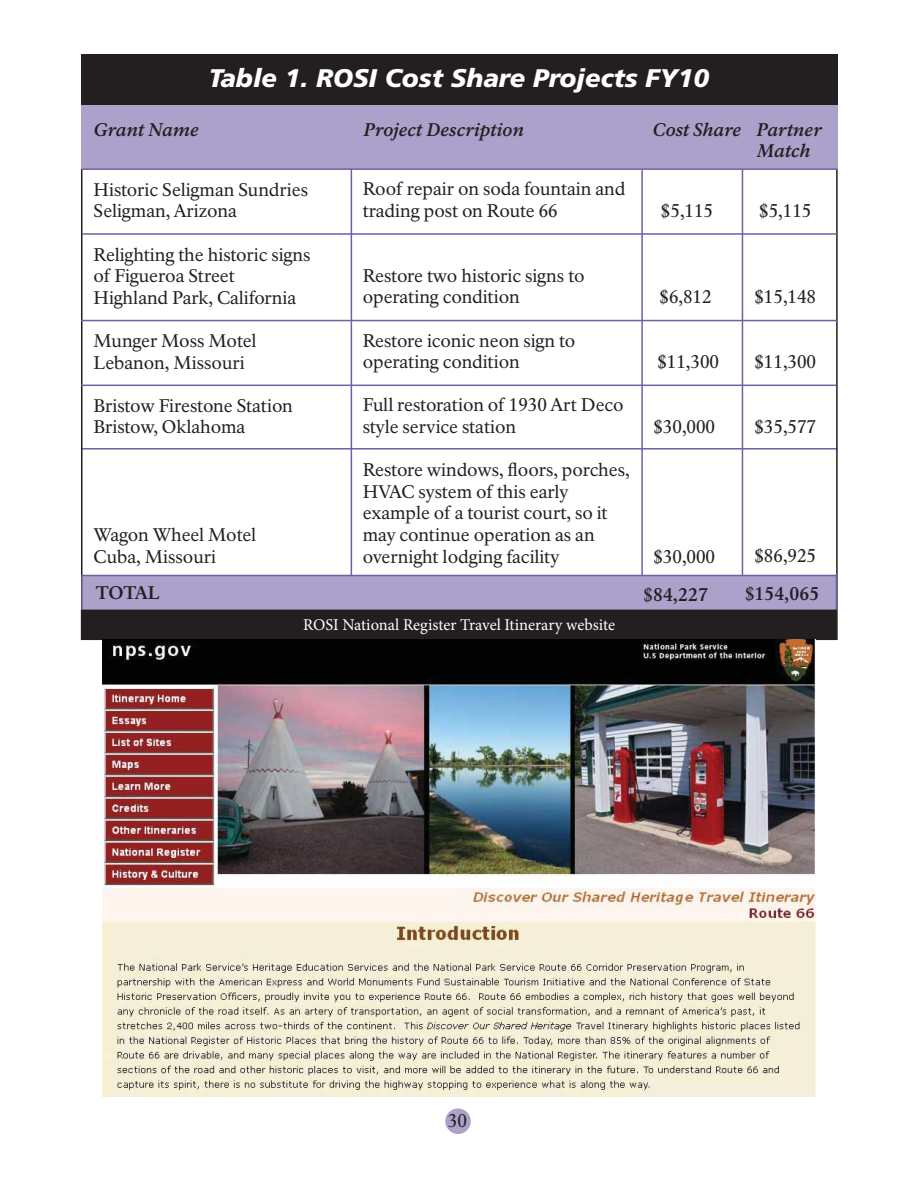
<style>
.page{position:relative;width:918px;height:1188px;background:#fff}
.page>*{position:absolute;margin:0;border:0;box-sizing:border-box;transform-origin:0 0}
.t1{font:italic 900 25.5px "Frutiger LT Std";color:#fff}
.t2{font:18px/21.6px "NPS Rawlinson OT";color:#231f20}
.t3{font:italic 700 18px/21.6px "NPS Rawlinson OT";color:#231f20}
.t4{font:700 18px "NPS Rawlinson OT";color:#231f20}
.t5{font:16.5px "Minion Pro";color:#fff}
.s1{font-weight:400}
</style>
<div class="page">
<hr style="left:82px;top:448px;width:755px;height:2px;background:#705fa2">
<hr style="left:81px;top:320px;width:757px;height:1px;background:#705fa2">
<hr style="left:81px;top:385px;width:755px;height:1px;background:#705fa2">
<hr style="left:82px;top:233px;width:755px;height:2px;background:#705fa2">
<div style="left:445px;top:1109px;width:26px;height:25px;background:#aba1ca;border-radius:50%"></div>
<hr style="left:351px;top:153px;width:1px;height:441px;background:#705fa2">
<div style="left:81px;top:105px;width:756px;height:64px;background:#aba1ca"></div>
<div style="left:81px;top:55px;width:757px;height:50px;background:#231f20"></div>
<hr style="left:82px;top:168px;width:755px;height:2px;background:#705fa2">
<hr style="left:641px;top:170px;width:2px;height:441px;background:#705fa2">
<hr style="left:742px;top:170px;width:1px;height:441px;background:#705fa2">
<div style="left:82px;top:575px;width:754px;height:36px;background:#aba1ca"></div>
<div style="left:81px;top:575px;width:756px;height:37px;border:2px solid #705fa2"></div>
<div style="left:82px;top:610px;width:754px;height:29px;background:#231f20"></div>
<img style="left:102px;top:639px;width:713px;height:457px">
<p class="t1" style="left:209px;top:67px;width:502px">Table 1. ROSI Cost Share Projects FY10</p>
<p class="t3" style="left:94px;top:120px;width:107px">Grant Name</p>
<p class="t3" style="left:364px;top:120px;width:162px">Project Description</p>
<p class="t3" style="left:653px;top:120px;width:90px">Cost Share</p>
<p class="t3" style="left:757px;top:120px;width:67px">Partner<br>Match</p>
<p class="t2" style="left:94px;top:180px;width:216px">Historic Seligman Sundries<br>Seligman, Arizona</p>
<p class="t2" style="left:94px;top:245px;width:219px">Relighting the historic signs of Figueroa Street<br>Highland Park, California</p>
<p class="t2" style="left:94px;top:332px;width:164px">Munger Moss Motel<br>Lebanon, Missouri</p>
<p class="t2" style="left:94px;top:396px;width:201px">Bristow Firestone Station<br>Bristow, Oklahoma</p>
<p class="t2" style="left:363px;top:180px;width:264px">Roof repair on soda fountain and trading post on Route 66</p>
<p class="t2" style="left:759px;top:201px;width:54px">$5,115</p>
<p class="t2" style="left:661px;top:202px;width:54px">$5,115</p>
<p class="t2" style="left:363px;top:267px;width:223px">Restore two historic signs to operating condition</p>
<p class="t2" style="left:363px;top:331px;width:214px">Restore iconic neon sign to operating condition</p>
<p class="t2" style="left:363px;top:396px;width:262px">Full restoration of 1930 Art Deco style service station</p>
<p class="t2" style="left:363px;top:461px;width:268px">Restore windows, floors, porches,<br>HVAC system of this early example of a tourist court, so it may continue operation as an overnight lodging facility</p>
<p class="t2" style="left:754px;top:288px;width:63px">$15,148</p>
<p class="t2" style="left:660px;top:288px;width:54px">$6,812</p>
<p class="t2" style="left:754px;top:353px;width:63px">$11,300</p>
<p class="t2" style="left:657px;top:353px;width:63px">$11,300</p>
<p class="t2" style="left:754px;top:417px;width:63px">$35,577</p>
<p class="t2" style="left:653px;top:418px;width:63px">$30,000</p>
<p class="t2" style="left:94px;top:526px;width:164px">Wagon Wheel Motel<br>Cuba, Missouri</p>
<p class="t2" style="left:754px;top:547px;width:63px">$86,925</p>
<p class="t2" style="left:653px;top:547px;width:63px">$30,000</p>
<p class="t4" style="left:96px;top:585px;width:66px">TOTAL</p>
<p class="t4" style="left:644px;top:587px;width:66px"><span class="s1">$</span>84,227</p>
<p class="t4" style="left:745px;top:586px;width:76px"><span class="s1">$</span>154,065</p>
<p class="t5" style="left:303px;top:619px;width:313px">ROSI National Register Travel Itinerary website</p>
<p class="t2" style="left:448px;top:1112px;width:21px">30</p>
</div>
